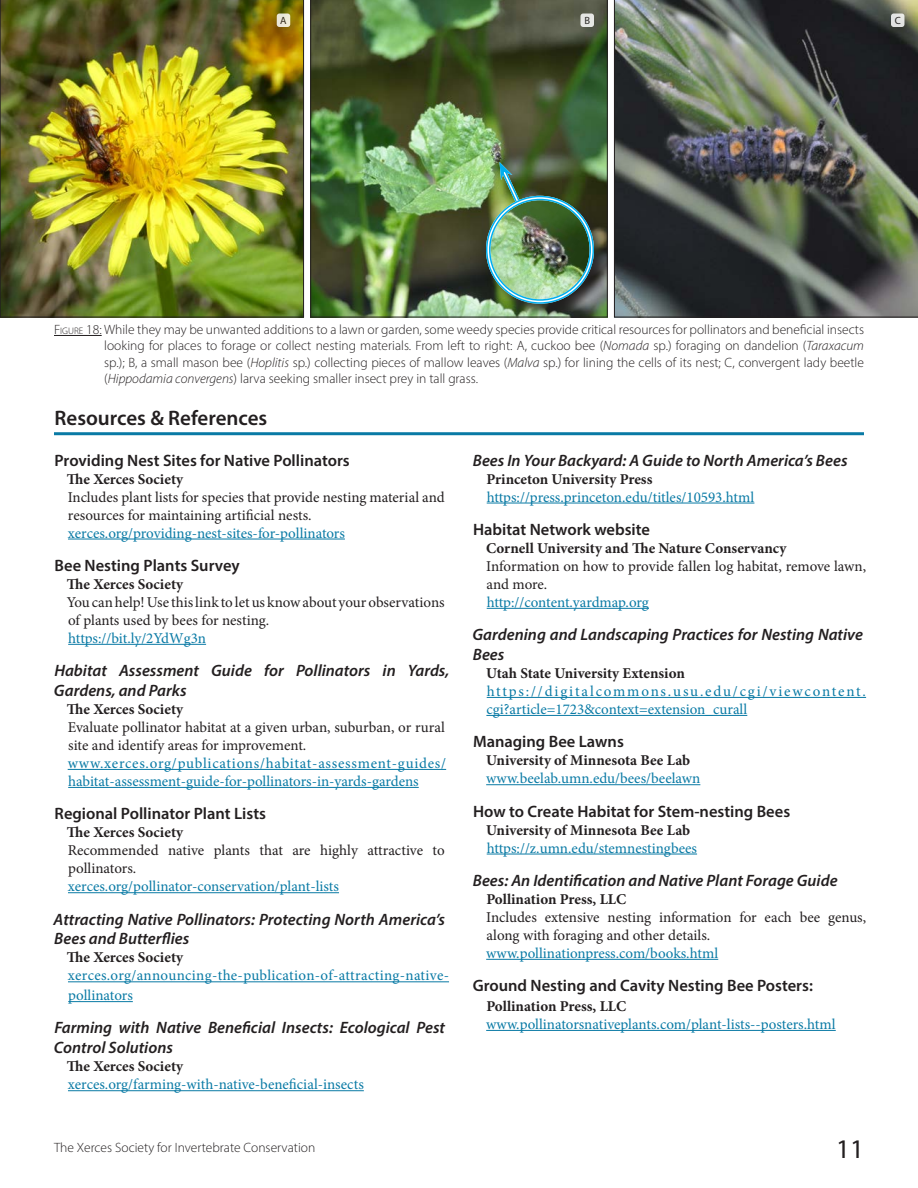
<style>
.page{position:relative;width:918px;height:1188px;background:#fff}
.page>*{position:absolute;margin:0;border:0;box-sizing:border-box;transform-origin:0 0}
.t1{font:27px "Myriad Pro";color:#231f20}
.H3_References__etc{font:600 21px "Myriad Pro";color:#231f20}
.Body_text_w__indent{font:italic 600 16.5px/19.8px "Myriad Pro";color:#231f20}
.Body_text_w__indent-2{font:600 16.5px "Myriad Pro";color:#231f20}
.Body_text_w__indent-3{font:15px/18px "Minion Pro";color:#097aa5}
.Body_text_w__indent-4{font:15px/18px "Minion Pro";letter-spacing:-.005em;color:#231f20}
.Body_text_w__indent-5{font:700 15px "Minion Pro";color:#231f20}
.Body_text_w__indent-6{font:15px/18px "Minion Pro";letter-spacing:.105em;color:#097aa5}
.Photo_caption{font:300 13.5px/16.2px "Myriad Pro";color:#231f20;text-align:justify}
.t2{font:10.5px "Myriad Pro";color:#231f20}
.s1{font-style:inherit}
.s2{font-size:9.45px}
.s3{font-style:italic}
</style>
<div class="page">
<hr style="left:54px;top:432px;width:810px;height:3px;background:#097aa5">
<hr style="left:68px;top:539px;width:277px;height:1px;background:#097aa5">
<hr style="left:68px;top:644px;width:138px;height:1px;background:#097aa5">
<hr style="left:68px;top:769px;width:378px;height:1px;background:#097aa5">
<hr style="left:68px;top:787px;width:351px;height:1px;background:#097aa5">
<hr style="left:68px;top:892px;width:271px;height:1px;background:#097aa5">
<hr style="left:68px;top:981px;width:381px;height:1px;background:#097aa5">
<hr style="left:68px;top:1001px;width:65px;height:1px;background:#097aa5">
<hr style="left:68px;top:1090px;width:296px;height:1px;background:#097aa5">
<hr style="left:487px;top:503px;width:267px;height:1px;background:#097aa5">
<hr style="left:487px;top:608px;width:162px;height:1px;background:#097aa5">
<hr style="left:487px;top:697px;width:379px;height:1px;background:#097aa5">
<hr style="left:486px;top:715px;width:261px;height:1px;background:#097aa5">
<hr style="left:486px;top:784px;width:214px;height:1px;background:#097aa5">
<hr style="left:487px;top:854px;width:210px;height:1px;background:#097aa5">
<hr style="left:486px;top:959px;width:232px;height:1px;background:#097aa5">
<hr style="left:486px;top:1030px;width:350px;height:1px;background:#097aa5">
<img style="left:0;top:0;width:304px;height:317px">
<div style="left:274px;top:11px;width:29px;height:29px;background:#231f20;opacity:.35"></div>
<div style="left:277px;top:14px;width:13px;height:13px;background:#ece9d8;border-radius:3px"></div>
<img style="left:310px;top:0;width:298px;height:317px">
<svg style="left:498px;top:162px;width:48px;height:33px;background:#4e6e4c"></svg>
<div style="left:485px;top:195px;width:123px;height:123px;background:#231f20;opacity:.75"></div>
<img style="left:488px;top:198px;width:104px;height:104px;border-radius:52px">
<div style="left:486px;top:196px;width:108px;height:108px;border:4px solid #fff;border-radius:50%"></div>
<div style="left:578px;top:11px;width:29px;height:29px;background:#231f20;opacity:.35"></div>
<div style="left:580px;top:14px;width:14px;height:13px;background:#e6e7e4;border-radius:3px"></div>
<img style="left:614px;top:0;width:304px;height:317px">
<div style="left:888px;top:11px;width:29px;height:29px;background:#231f20;opacity:.35"></div>
<div style="left:891px;top:14px;width:13px;height:13px;background:#e2e3e2;border-radius:3px"></div>
<hr style="left:54px;top:335px;width:48px;height:1px;background:#231f20">
<p class="t2" style="left:280px;top:14px;width:8px">A</p>
<p class="t2" style="left:584px;top:14px;width:7px">B</p>
<p class="t2" style="left:895px;top:14px;width:8px">C</p>
<p class="Photo_caption" style="left:104px;top:321px;width:761px;text-indent:-50px"><span class="s1">F</span><span class="s2">IGURE</span> <span class="s1">18:</span> While they may be unwanted additions to a lawn or garden, some weedy species provide critical resources for pollinators and beneficial insects looking for places to forage or collect nesting materials. From left to right: A, cuckoo bee (<span class="s3">Nomada</span> sp.) foraging on dandelion (<span class="s3">Taraxacum </span>sp.); B, a small mason bee (<span class="s3">Hoplitis</span> sp.) collecting pieces of mallow leaves (<span class="s3">Malva</span> sp.) for lining the cells of its nest; C, convergent lady beetle (<span class="s3">Hippodamia convergens</span>) larva seeking smaller insect prey in tall grass.</p>
<p class="H3_References__etc" style="left:55px;top:405px;width:214px">Resources &amp; References</p>
<p class="Body_text_w__indent-2" style="left:55px;top:449px;width:297px">Providing Nest Sites for Native Pollinators</p>
<p class="Body_text_w__indent-5" style="left:67px;top:468px;width:118px">The Xerces Society</p>
<p class="Body_text_w__indent-4" style="left:68px;top:488px;width:379px">Includes plant lists for species that provide nesting material and resources for maintaining artificial nests.</p>
<p class="Body_text_w__indent-3" style="left:68px;top:524px;width:278px">xerces.org/providing-nest-sites-for-pollinators</p>
<p class="Body_text_w__indent-2" style="left:55px;top:555px;width:187px">Bee Nesting Plants Survey</p>
<p class="Body_text_w__indent-5" style="left:67px;top:573px;width:118px">The Xerces Society</p>
<p class="Body_text_w__indent-4" style="left:67px;top:593px;width:379px">You can help! Use this link to let us know about your observations of plants used by bees for nesting.</p>
<p class="Body_text_w__indent-3" style="left:68px;top:629px;width:139px">https://bit.ly/2YdWg3n</p>
<p class="Body_text_w__indent" style="left:54px;top:660px;width:397px">Habitat Assessment Guide for Pollinators in Yards,<br>Gardens, and Parks</p>
<p class="Body_text_w__indent-5" style="left:67px;top:699px;width:118px">The Xerces Society</p>
<p class="Body_text_w__indent-4" style="left:68px;top:718px;width:379px">Evaluate pollinator habitat at a given urban, suburban, or rural site and identify areas for improvement.</p>
<p class="Body_text_w__indent-3" style="left:68px;top:754px;width:380px">www.xerces.org/publications/habitat-assessment-guides/ habitat-assessment-guide-for-pollinators-in-yards-gardens</p>
<p class="Body_text_w__indent-2" style="left:55px;top:803px;width:213px">Regional Pollinator Plant Lists</p>
<p class="Body_text_w__indent-5" style="left:67px;top:822px;width:118px">The Xerces Society</p>
<p class="Body_text_w__indent-4" style="left:68px;top:842px;width:379px">Recommended native plants that are highly attractive to pollinators.</p>
<p class="Body_text_w__indent-3" style="left:68px;top:878px;width:273px">xerces.org/pollinator-conservation/plant-lists</p>
<p class="Body_text_w__indent" style="left:54px;top:909px;width:393px">Attracting Native Pollinators: Protecting North America’s<br>Bees and Butterflies</p>
<p class="Body_text_w__indent-5" style="left:67px;top:947px;width:118px">The Xerces Society</p>
<p class="Body_text_w__indent-3" style="left:68px;top:966px;width:383px;line-height:19.8px">xerces.org/announcing-the-publication-of-attracting-native&shy;pollinators</p>
<p class="Body_text_w__indent" style="left:54px;top:1018px;width:393px">Farming with Native Beneficial Insects: Ecological Pest<br>Control Solutions</p>
<p class="Body_text_w__indent-5" style="left:67px;top:1056px;width:118px">The Xerces Society</p>
<p class="Body_text_w__indent-3" style="left:68px;top:1076px;width:297px">xerces.org/farming-with-native-beneficial-insects</p>
<p class="Body_text_w__indent" style="left:473px;top:450px;width:376px">Bees In Your Backyard: A Guide to North America’s Bees</p>
<p class="Body_text_w__indent-5" style="left:486px;top:468px;width:168px">Princeton University Press</p>
<p class="Body_text_w__indent-3" style="left:487px;top:488px;width:269px">https://press.princeton.edu/titles/10593.html</p>
<p class="Body_text_w__indent-2" style="left:473px;top:519px;width:178px">Habitat Network website</p>
<p class="Body_text_w__indent-5" style="left:486px;top:537px;width:302px">Cornell University and The Nature Conservancy</p>
<p class="Body_text_w__indent-4" style="left:486px;top:557px;width:382px">Information on how to provide fallen log habitat, remove lawn, and more.</p>
<p class="Body_text_w__indent-3" style="left:487px;top:593px;width:164px">http://content.yardmap.org</p>
<p class="Body_text_w__indent" style="left:472px;top:624px;width:392px">Gardening and Landscaping Practices for Nesting Native<br>Bees</p>
<p class="Body_text_w__indent-5" style="left:486px;top:663px;width:200px">Utah State University Extension</p>
<p class="Body_text_w__indent-6" style="left:486px;top:682px;width:381px">https://digitalcommons.usu.edu/cgi/viewcontent. cgi?article=1723&amp;context=extension_curall</p>
<p class="Body_text_w__indent-2" style="left:473px;top:731px;width:152px">Managing Bee Lawns</p>
<p class="Body_text_w__indent-5" style="left:486px;top:750px;width:206px">University of Minnesota Bee Lab</p>
<p class="Body_text_w__indent-3" style="left:486px;top:770px;width:216px">www.beelab.umn.edu/bees/beelawn</p>
<p class="Body_text_w__indent-2" style="left:473px;top:800px;width:319px">How to Create Habitat for Stem-nesting Bees</p>
<p class="Body_text_w__indent-5" style="left:486px;top:819px;width:206px">University of Minnesota Bee Lab</p>
<p class="Body_text_w__indent-3" style="left:487px;top:839px;width:212px">https://z.umn.edu/stemnestingbees</p>
<p class="Body_text_w__indent" style="left:473px;top:870px;width:366px">Bees: An Identification and Native Plant Forage Guide</p>
<p class="Body_text_w__indent-5" style="left:486px;top:888px;width:141px">Pollination Press, LLC</p>
<p class="Body_text_w__indent-4" style="left:486px;top:908px;width:382px">Includes extensive nesting information for each bee genus, along with foraging and other details.</p>
<p class="Body_text_w__indent-3" style="left:486px;top:944px;width:234px">www.pollinationpress.com/books.html</p>
<p class="Body_text_w__indent-2" style="left:473px;top:975px;width:342px">Ground Nesting and Cavity Nesting Bee Posters:</p>
<p class="Body_text_w__indent-5" style="left:486px;top:996px;width:141px">Pollination Press, LLC</p>
<p class="Body_text_w__indent-3" style="left:486px;top:1015px;width:351px">www.pollinatorsnativeplants.com/plant-lists--posters.html</p>
<p class="Photo_caption" style="left:54px;top:1139px;width:263px">The Xerces Society for Invertebrate Conservation</p>
<h1 class="t1" style="left:836px;top:1132px;width:29px">11</h1>
</div>
